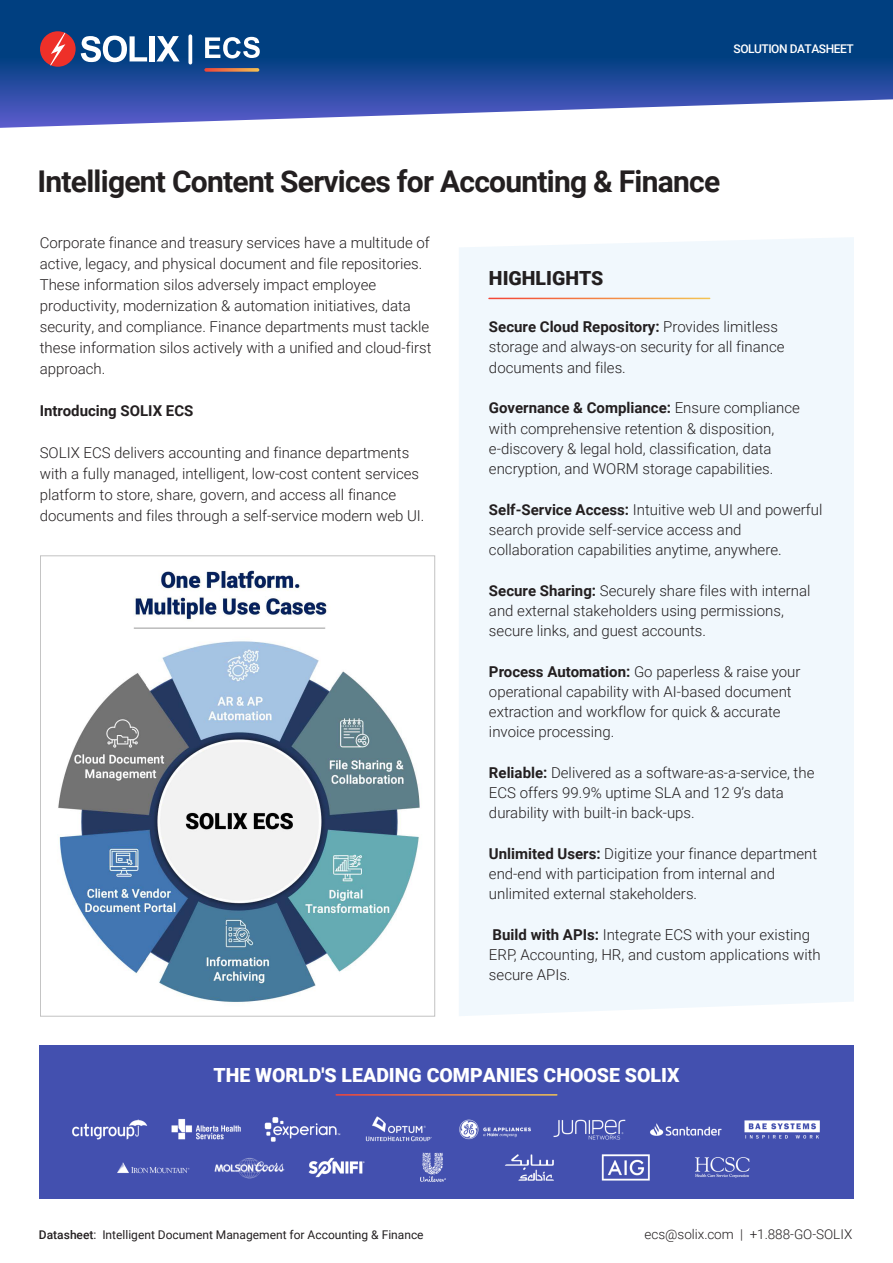
<style>
.page{position:relative;width:893px;height:1263px;background:#fff}
.page>*{position:absolute;margin:0;border:0;box-sizing:border-box;transform-origin:0 0}
.t1{font:700 30px "Roboto";letter-spacing:-.025em;color:#231f20}
.t2{font:900 19.5px "Roboto";color:#fff}
.t3{font:900 19.5px "Roboto";color:#231f20}
.t4{font:300 15px/20.2px "Roboto";color:#231f20}
.t5{font:700 15px "Roboto";color:#231f20}
.t6{font:300 13.5px "Roboto";color:#231f20}
.t7{font:12px "Roboto";color:#231f20}
.t8{font:500 12px "Roboto";letter-spacing:-.04em;color:#fff}
.s1{font-weight:700}
.s2{font-weight:500}
</style>
<div class="page">
<div style="left:39px;top:1045px;width:815px;height:153px;background:#4350af"></div>
<div style="left:459px;top:237px;width:395px;height:779px;background:#f1f8fd"></div>
<svg style="left:0;top:0;width:893px;height:128px;background:#305b9d"></svg>
<hr style="left:489px;top:298px;width:221px;height:1px;background:#fff">
<hr style="left:336px;top:1094px;width:221px;height:1px;background:#fff">
<img style="left:58px;top:570px;width:362px;height:432px">
<img style="left:72px;top:1116px;width:748px;height:66px">
<div style="left:40px;top:31px;width:36px;height:36px;background:#ee3029;border-radius:50%"></div>
<svg style="left:50px;top:33px;width:15px;height:33px"></svg>
<svg style="left:81px;top:36px;width:66px;height:26px"></svg>
<div style="left:149px;top:36px;width:5px;height:25px;background:#fff"></div>
<svg style="left:156px;top:36px;width:24px;height:25px"></svg>
<svg style="left:188px;top:36px;width:4px;height:27px"></svg>
<svg style="left:204px;top:68px;width:55px;height:4px"></svg>
<svg style="left:205px;top:37px;width:55px;height:21px"></svg>
<p class="t8" style="left:734px;top:40px;width:122px">SOLUTION DATASHEET</p>
<h1 class="t1" style="left:38px;top:160px;width:684px">Intelligent Content Services for Accounting &amp; Finance</h1>
<p class="t4" style="left:40px;top:232px;width:393px;line-height:21px">Corporate finance and treasury services have a multitude of active, legacy, and physical document and file repositories.<br>These information silos adversely impact employee productivity, modernization &amp; automation initiatives, data security, and compliance. Finance departments must tackle these information silos actively with a unified and cloud-first approach.</p>
<p class="t5" style="left:40px;top:401px;width:155px">Introducing SOLIX ECS</p>
<p class="t4" style="left:40px;top:442px;width:386px;line-height:21px">SOLIX ECS delivers accounting and finance departments with a fully managed, intelligent, low-cost content services platform to store, share, govern, and access all finance documents and files through a self-service modern web UI.</p>
<h2 class="t3" style="left:489px;top:265px;width:116px">HIGHLIGHTS</h2>
<p class="t4" style="left:489px;top:316px;width:297px"><span class="s1">Secure Cloud Repository:</span> Provides limitless storage and always-on security for all finance documents and files.</p>
<p class="t4" style="left:489px;top:397px;width:313px"><span class="s1">Governance &amp; Compliance:</span> Ensure compliance with comprehensive retention &amp; disposition, e-discovery &amp; legal hold, classification, data encryption, and WORM storage capabilities.</p>
<p class="t4" style="left:489px;top:498px;width:335px"><span class="s1">Self-Service Access:</span> Intuitive web UI and powerful search provide self-service access and collaboration capabilities anytime, anywhere.</p>
<p class="t4" style="left:489px;top:579px;width:323px"><span class="s1">Secure Sharing:</span> Securely share files with internal and external stakeholders using permissions, secure links, and guest accounts.</p>
<p class="t4" style="left:489px;top:660px;width:313px"><span class="s1">Process Automation:</span> Go paperless &amp; raise your operational capability with AI-based document extraction and workflow for quick &amp; accurate invoice processing.</p>
<p class="t4" style="left:489px;top:762px;width:327px"><span class="s1">Reliable:</span> Delivered as a software-as-a-service, the<br>ECS offers 99.9% uptime SLA and 12 9’s data durability with built-in back-ups.</p>
<p class="t4" style="left:489px;top:843px;width:330px"><span class="s1">Unlimited Users:</span> Digitize your finance department end-end with participation from internal and unlimited external stakeholders.</p>
<p class="t4" style="left:489px;top:924px;width:333px"><span class="s1">Build with APIs:</span> Integrate ECS with your existing<br>ERP, Accounting, HR, and custom applications with secure APIs.</p>
<h2 class="t2" style="left:213px;top:1061px;width:468px">THE WORLD'S LEADING COMPANIES CHOOSE SOLIX</h2>
<p class="t7" style="left:39px;top:1226px;width:386px"><span class="s2">Datasheet</span>: Intelligent Document Management for Accounting &amp; Finance</p>
<p class="t6" style="left:644px;top:1224px;width:209px">ecs@solix.com | +1.888-GO-SOLIX</p>
</div>
